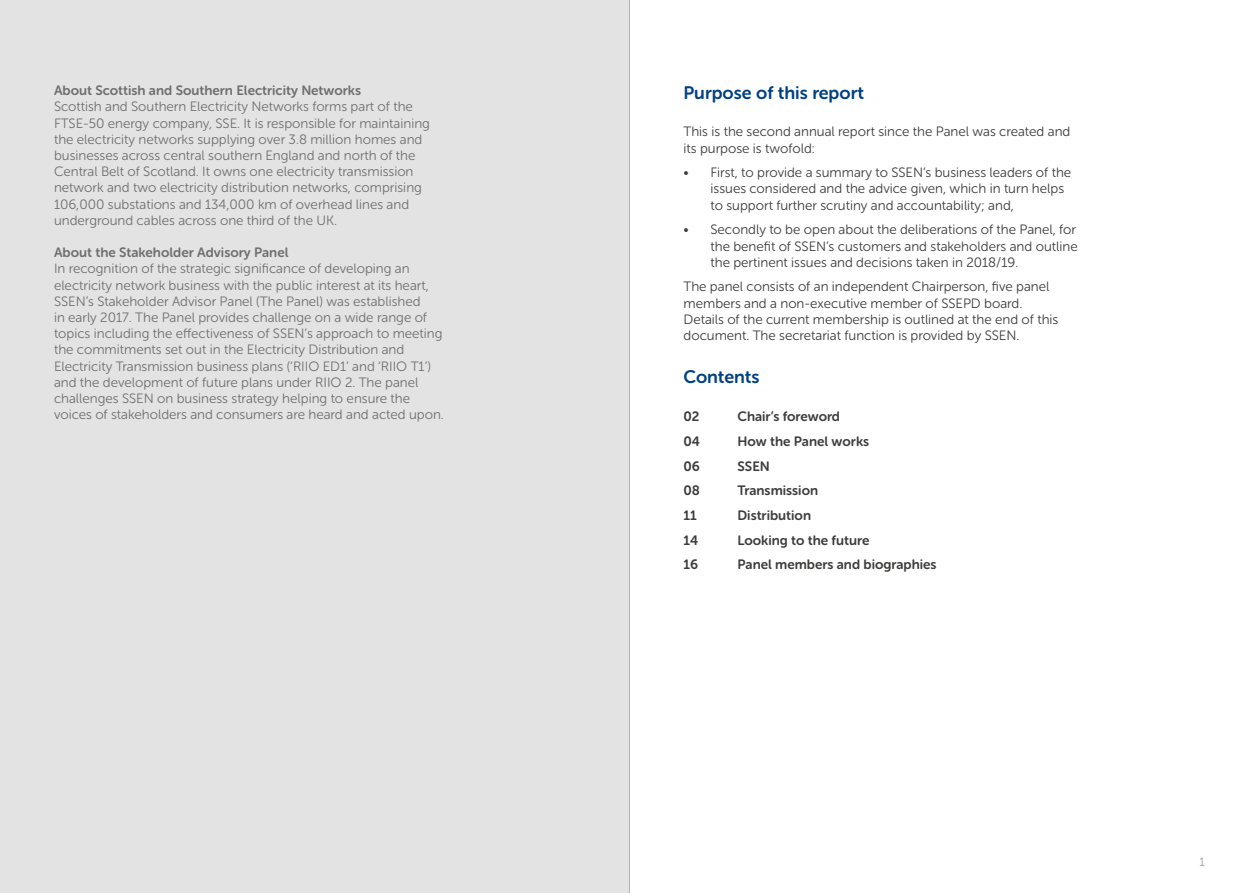
<style>
.page{position:relative;width:1259px;height:893px;background:#fff}
.page>*{position:absolute;margin:0;border:0;box-sizing:border-box;transform-origin:0 0}
.t1{font:18px "Museo Sans Rounded 700";color:#004182}
.t2{font:13.5px/16.2px "Museo Sans Rounded 300";color:#706f6f}
.t3{font:13.5px/16.2px "Museo Sans Rounded 300";color:#3c3c3b}
.t4{font:13.5px "Museo Sans Rounded 700";color:#3c3c3b}
.t5{font:13.5px "Museo Sans Rounded 700";color:#706f6f}
.t6{font:12px "Museo Sans Rounded 300";color:#9d9d9c}
</style>
<div class="page">
<div style="left:0;top:0;width:629px;height:893px;background:#e3e3e3"></div>
<hr style="left:629px;top:0;width:1px;height:893px;background:#b3b2b2">
<p class="t5" style="left:54px;top:83px;width:309px">About Scottish and Southern Electricity Networks</p>
<p class="t2" style="left:54px;top:99px;width:377px">Scottish and Southern Electricity Networks forms part of the FTSE-50 energy company, SSE. It is responsible for maintaining the electricity networks supplying over 3.8 million homes and businesses across central southern England and north of the Central Belt of Scotland. It owns one electricity transmission network and two electricity distribution networks, comprising 106,000 substations and 134,000 km of overhead lines and underground cables across one third of the UK.</p>
<p class="t5" style="left:54px;top:245px;width:236px">About the Stakeholder Advisory Panel</p>
<p class="t2" style="left:54px;top:261px;width:391px">In recognition of the strategic significance of developing an electricity network business with the public interest at its heart, SSEN’s Stakeholder Advisor Panel (The Panel) was established<br>in early 2017. The Panel provides challenge on a wide range of topics including the effectiveness of SSEN’s approach to meeting the commitments set out in the Electricity Distribution and Electricity Transmission business plans (‘RIIO ED1’ and ‘RIIO T1’) and the development of future plans under RIIO 2. The panel challenges SSEN on business strategy helping to ensure the voices of stakeholders and consumers are heard and acted upon.</p>
<h1 class="t1" style="left:683px;top:82px;width:182px">Purpose of this report</h1>
<p class="t3" style="left:683px;top:124px;width:388px">This is the second annual report since the Panel was created and its purpose is twofold:</p>
<p class="t3" style="left:710px;top:165px;width:362px;text-indent:-27px">• First, to provide a summary to SSEN’s business leaders of the issues considered and the advice given, which in turn helps to support further scrutiny and accountability; and,</p>
<p class="t3" style="left:710px;top:222px;width:369px;text-indent:-27px">• Secondly to be open about the deliberations of the Panel, for the benefit of SSEN’s customers and stakeholders and outline the pertinent issues and decisions taken in 2018/19.</p>
<p class="t3" style="left:683px;top:279px;width:376px">The panel consists of an independent Chairperson, five panel members and a non-executive member of SSEPD board.<br>Details of the current membership is outlined at the end of this document. The secretariat function is provided by SSEN.</p>
<h1 class="t1" style="left:683px;top:367px;width:78px">Contents</h1>
<p class="t4" style="left:683px;top:409px;width:18px">02</p>
<p class="t4" style="left:737px;top:409px;width:104px">Chair’s foreword</p>
<p class="t4" style="left:683px;top:434px;width:18px">04</p>
<p class="t4" style="left:737px;top:434px;width:133px">How the Panel works</p>
<p class="t4" style="left:683px;top:458px;width:18px">06</p>
<p class="t4" style="left:737px;top:458px;width:34px">SSEN</p>
<p class="t4" style="left:683px;top:483px;width:18px">08</p>
<p class="t4" style="left:737px;top:483px;width:82px">Transmission</p>
<p class="t4" style="left:683px;top:508px;width:15px">11</p>
<p class="t4" style="left:737px;top:508px;width:75px">Distribution</p>
<p class="t4" style="left:683px;top:532px;width:16px">14</p>
<p class="t4" style="left:737px;top:532px;width:133px">Looking to the future</p>
<p class="t4" style="left:683px;top:557px;width:16px">16</p>
<p class="t4" style="left:737px;top:557px;width:201px">Panel members and biographies</p>
<p class="t6" style="left:1199px;top:855px;width:7px">1</p>
</div>
